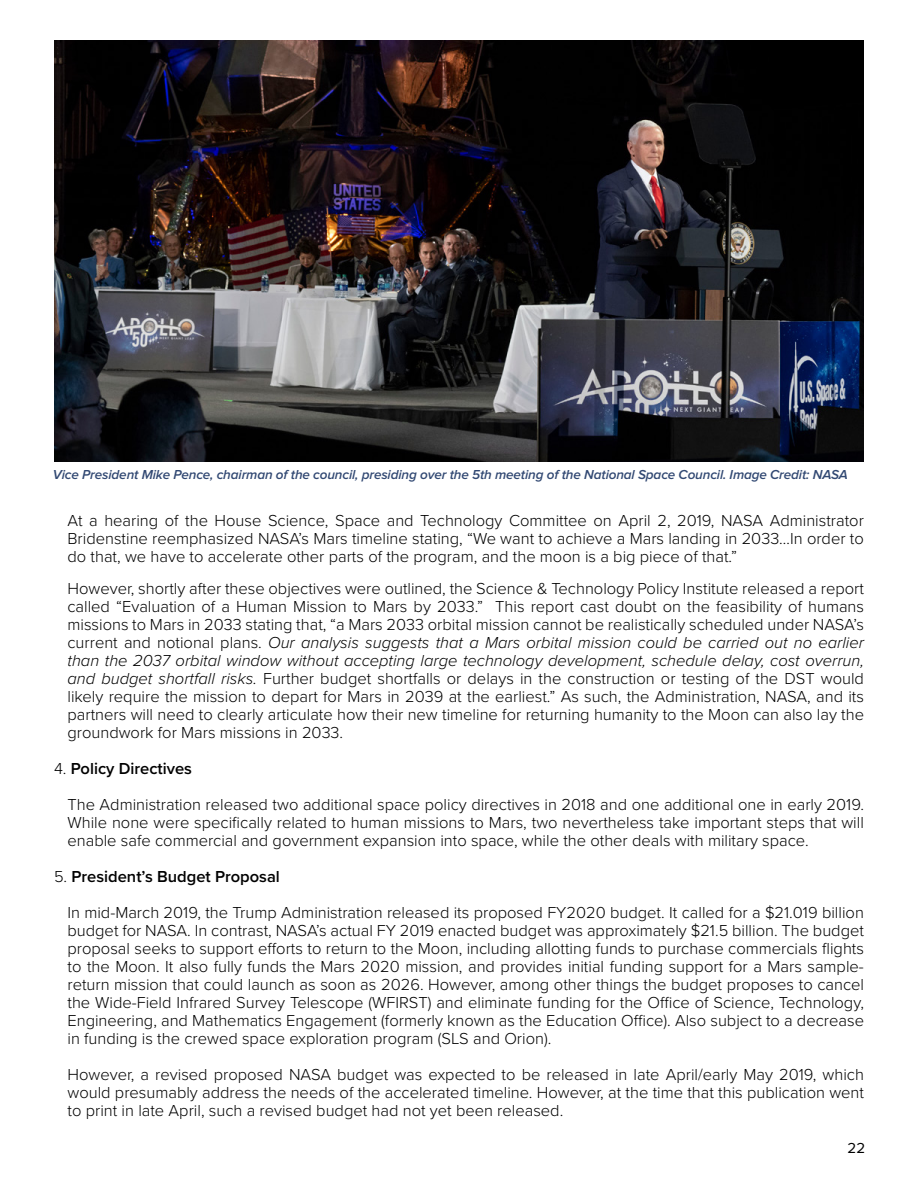
<style>
.page{position:relative;width:918px;height:1188px;background:#fff}
.page>*{position:absolute;margin:0;border:0;box-sizing:border-box;transform-origin:0 0}
.t1{font:300 16.5px/18px "Proxima Nova";color:#000;text-align:justify}
.t2{font:15px "Proxima Nova";color:#000}
.t3{font:italic 600 13.5px "Proxima Nova";letter-spacing:-.01em;color:#324973}
.s1{font-style:italic}
.s2{font-weight:600}
</style>
<div class="page">
<img style="left:54px;top:40px;width:810px;height:422px">
<p class="t3" style="left:53px;top:467px;width:797px">Vice President Mike Pence, chairman of the council, presiding over the 5th meeting of the National Space Council. Image Credit: NASA</p>
<p class="t1" style="left:68px;top:511px;width:798px">At a hearing of the House Science, Space and Technology Committee on April 2, 2019, NASA Administrator Bridenstine reemphasized NASA’s Mars timeline stating, “We want to achieve a Mars landing in 2033…In order to do that, we have to accelerate other parts of the program, and the moon is a big piece of that.”</p>
<p class="t1" style="left:68px;top:578px;width:798px">However, shortly after these objectives were outlined, the Science &amp; Technology Policy Institute released a report called “Evaluation of a Human Mission to Mars by 2033.” This report cast doubt on the feasibility of humans missions to Mars in 2033 stating that, “a Mars 2033 orbital mission cannot be realistically scheduled under NASA’s current and notional plans. <span class="s1">Our analysis suggests that a Mars orbital mission could be carried out no earlier than the 2037 orbital window without accepting large technology development, schedule delay, cost overrun, and budget shortfall risks.</span> Further budget shortfalls or delays in the construction or testing of the DST would likely require the mission to depart for Mars in 2039 at the earliest.” As such, the Administration, NASA, and its partners will need to clearly articulate how their new timeline for returning humanity to the Moon can also lay the groundwork for Mars missions in 2033.</p>
<p class="t1" style="left:68px;top:749px;width:798px;line-height:36px;text-indent:-13px">4. <span class="s2">Policy Directives<br></span>The Administration released two additional space policy directives in 2018 and one additional one in early 2019.</p>
<p class="t1" style="left:68px;top:812px;width:798px">While none were specifically related to human missions to Mars, two nevertheless take important steps that will enable safe commercial and government expansion into space, while the other deals with military space.</p>
<p class="t1" style="left:68px;top:857px;width:798px;line-height:36px;text-indent:-13px">5. <span class="s2">President’s Budget Proposal<br></span>In mid-March 2019, the Trump Administration released its proposed FY2020 budget. It called for a $21.019 billion</p>
<p class="t1" style="left:68px;top:920px;width:798px">budget for NASA. In contrast, NASA’s actual FY 2019 enacted budget was approximately $21.5 billion. The budget proposal seeks to support efforts to return to the Moon, including allotting funds to purchase commercials flights to the Moon. It also fully funds the Mars 2020 mission, and provides initial funding support for a Mars sample&shy;return mission that could launch as soon as 2026. However, among other things the budget proposes to cancel the Wide-Field Infrared Survey Telescope (WFIRST) and eliminate funding for the Office of Science, Technology, Engineering, and Mathematics Engagement (formerly known as the Education Office). Also subject to a decrease in funding is the crewed space exploration program (SLS and Orion).</p>
<p class="t1" style="left:68px;top:1064px;width:798px">However, a revised proposed NASA budget was expected to be released in late April/early May 2019, which would presumably address the needs of the accelerated timeline. However, at the time that this publication went to print in late April, such a revised budget had not yet been released.</p>
<p class="t2" style="left:848px;top:1137px;width:19px">22</p>
</div>
